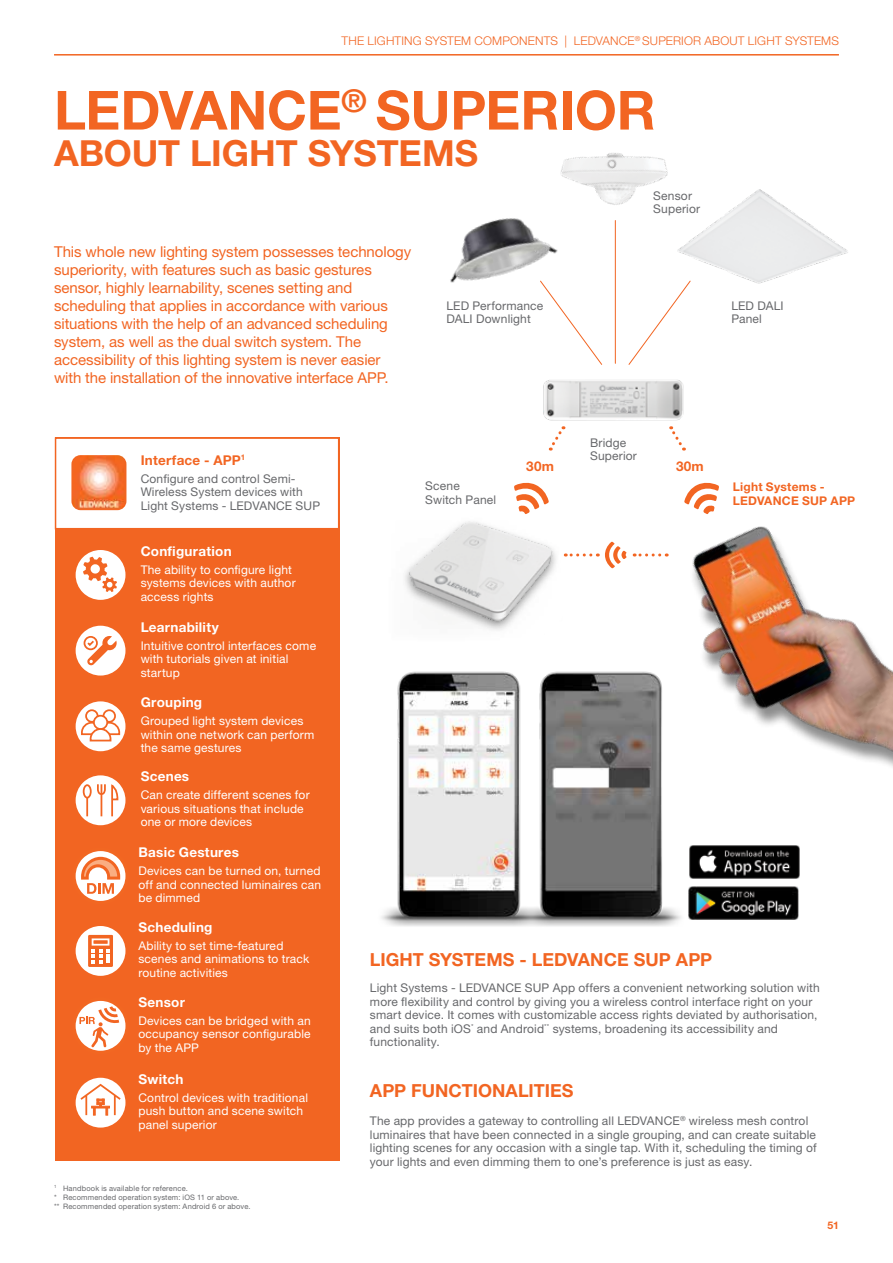
<style>
.page{position:relative;width:893px;height:1263px;background:#fff}
.page>*{position:absolute;margin:0;border:0;box-sizing:border-box;transform-origin:0 0}
._01_Headline_Basic_2{font:700 54px "Helvetica Neue LT Std";letter-spacing:-.005em;color:#f26522}
._01_Headline_Basic_2-2{font:700 36px "Helvetica Neue LT Std";letter-spacing:-.005em;color:#f26522}
._01_Headline_Basic_2-3{font:700 18px "Helvetica Neue LT Std";color:#f26522}
._03_Intro_10_ENG{font:15px/18px "Helvetica Neue LT Std";letter-spacing:-.005em;color:#f26522}
._01_Headline_Basic_2-4{font:700 13.5px "Helvetica Neue LT Std";letter-spacing:.02em;color:#fff}
._01_Headline_Basic_2-5{font:700 13.5px "Helvetica Neue LT Std";letter-spacing:.015em;color:#f26522}
._03_Intro_10_ENG-2{font:700 13.5px "Helvetica Neue LT Std";letter-spacing:.025em;color:#f26522}
._01_Headline_Basic_2-6{font:12px/13.5px "Helvetica Neue LT Std";letter-spacing:.015em;color:#67686b}
._01_Headline_Basic_2-7{font:12px/13.5px "Helvetica Neue LT Std";letter-spacing:.015em;color:#fff}
._03_Intro_10_ENG-3{font:12px/13.5px "Helvetica Neue LT Std";letter-spacing:.015em;color:#67686b}
._01_Headline_Basic_2-8{font:300 12px "Helvetica Neue LT Std";letter-spacing:.015em;color:#f26522}
._03_Intro_10_ENG-4{font:700 12px "Helvetica Neue LT Std";letter-spacing:.02em;color:#f26522}
.t1{font:700 10.5px "Helvetica Neue LT Std";color:#f26522}
._06_Margin_7_ENG{font:7.5px "Helvetica Neue LT Std";letter-spacing:.025em;color:#67686b}
</style>
<div class="page">
<img style="left:543px;top:355px;width:143px;height:95px">
<div style="left:55px;top:437px;width:284px;height:724px;background:#f26522"></div>
<div style="left:55px;top:437px;width:284px;height:92px;background:#fff;border:2px solid #f26522"></div>
<img style="left:339px;top:651px;width:363px;height:367px">
<svg style="left:75px;top:851px;width:51px;height:50px"></svg>
<hr style="left:54px;top:54px;width:785px;height:2px;background:#f26522">
<svg style="left:75px;top:1077px;width:51px;height:51px"></svg>
<svg style="left:75px;top:926px;width:51px;height:50px"></svg>
<svg style="left:75px;top:701px;width:51px;height:51px"></svg>
<svg style="left:75px;top:625px;width:51px;height:51px"></svg>
<svg style="left:75px;top:550px;width:51px;height:50px"></svg>
<svg style="left:75px;top:775px;width:51px;height:51px"></svg>
<svg style="left:75px;top:1000px;width:51px;height:51px"></svg>
<img style="left:71px;top:455px;width:55px;height:55px">
<img style="left:690px;top:845px;width:109px;height:33px">
<img style="left:689px;top:887px;width:109px;height:32px">
<img style="left:561px;top:153px;width:107px;height:52px">
<img style="left:677px;top:189px;width:171px;height:95px">
<img style="left:450px;top:218px;width:108px;height:65px">
<img style="left:404px;top:521px;width:161px;height:109px">
<svg style="left:684px;top:482px;width:35px;height:32px"></svg>
<svg style="left:514px;top:482px;width:35px;height:32px"></svg>
<svg style="left:549px;top:426px;width:16px;height:25px"></svg>
<svg style="left:668px;top:426px;width:16px;height:25px"></svg>
<svg style="left:605px;top:542px;width:22px;height:26px"></svg>
<svg style="left:634px;top:553px;width:26px;height:3px"></svg>
<svg style="left:565px;top:553px;width:26px;height:3px"></svg>
<hr style="left:615px;top:220px;width:1px;height:143px;background:#f26522">
<svg style="left:539px;top:280px;width:64px;height:86px"></svg>
<svg style="left:628px;top:280px;width:63px;height:86px"></svg>
<img style="left:679px;top:526px;width:214px;height:264px">
<p class="_01_Headline_Basic_2-8" style="left:342px;top:33px;width:499px">THE LIGHTING SYSTEM COMPONENTS | LEDVANCE<sup>®</sup> SUPERIOR ABOUT LIGHT SYSTEMS</p>
<p class="_01_Headline_Basic_2" style="left:54px;top:77px;width:603px">LEDVANCE<sup>®</sup> SUPERIOR</p>
<p class="_01_Headline_Basic_2-2" style="left:54px;top:130px;width:426px">ABOUT LIGHT SYSTEMS</p>
<p class="_03_Intro_10_ENG" style="left:54px;top:242px;width:359px">This whole new lighting system possesses technology superiority, with features such as basic gestures sensor, highly learnability, scenes setting and scheduling that applies in accordance with various situations with the help of an advanced scheduling system, as well as the dual switch system. The accessibility of this lighting system is never easier</p>
<p class="_03_Intro_10_ENG" style="left:54px;top:368px;width:336px">with the installation of the innovative interface APP.</p>
<p class="_03_Intro_10_ENG-3" style="left:446px;top:298px;width:98px">LED Performance</p>
<p class="_03_Intro_10_ENG-3" style="left:446px;top:312px;width:86px">DALI Downlight</p>
<p class="_03_Intro_10_ENG-3" style="left:653px;top:189px;width:48px">Sensor<br>Superior</p>
<p class="_01_Headline_Basic_2-5" style="left:141px;top:452px;width:106px">Interface - APP<sup>1</sup></p>
<p class="_01_Headline_Basic_2-6" style="left:141px;top:471px;width:181px">Configure and control Semi-<br>Wireless System devices with<br>Light Systems - LEDVANCE SUP</p>
<p class="_01_Headline_Basic_2-4" style="left:141px;top:543px;width:93px">Configuration</p>
<p class="_01_Headline_Basic_2-7" style="left:141px;top:563px;width:157px">The ability to configure light systems devices with author access rights</p>
<p class="_01_Headline_Basic_2-4" style="left:141px;top:619px;width:80px">Learnability</p>
<p class="_01_Headline_Basic_2-7" style="left:141px;top:638px;width:177px">Intuitive control interfaces come with tutorials given at initial startup</p>
<p class="_01_Headline_Basic_2-4" style="left:141px;top:694px;width:63px">Grouping</p>
<p class="_01_Headline_Basic_2-7" style="left:141px;top:714px;width:175px">Grouped light system devices within one network can perform the same gestures</p>
<p class="_01_Headline_Basic_2-4" style="left:141px;top:768px;width:50px">Scenes</p>
<p class="_01_Headline_Basic_2-7" style="left:141px;top:788px;width:170px">Can create different scenes for various situations that include one or more devices</p>
<p class="_03_Intro_10_ENG-3" style="left:425px;top:479px;width:36px">Scene</p>
<p class="_03_Intro_10_ENG-3" style="left:425px;top:492px;width:72px">Switch Panel</p>
<p class="_03_Intro_10_ENG-3" style="left:590px;top:436px;width:48px">Bridge<br>Superior</p>
<p class="_03_Intro_10_ENG-2" style="left:526px;top:457px;width:29px">30m</p>
<p class="_03_Intro_10_ENG-2" style="left:676px;top:457px;width:29px">30m</p>
<p class="_03_Intro_10_ENG-3" style="left:731px;top:298px;width:54px">LED DALI<br>Panel</p>
<p class="_03_Intro_10_ENG-4" style="left:733px;top:480px;width:93px">Light Systems -</p>
<p class="_03_Intro_10_ENG-4" style="left:733px;top:493px;width:124px">LEDVANCE SUP APP</p>
<p class="_01_Headline_Basic_2-4" style="left:138px;top:844px;width:102px">Basic Gestures</p>
<p class="_01_Headline_Basic_2-7" style="left:138px;top:864px;width:184px;text-align:justify">Devices can be turned on, turned off and connected luminaires can be dimmed</p>
<p class="_01_Headline_Basic_2-4" style="left:138px;top:919px;width:76px">Scheduling</p>
<p class="_01_Headline_Basic_2-7" style="left:138px;top:939px;width:172px">Ability to set time-featured scenes and animations to track routine activities</p>
<p class="_01_Headline_Basic_2-4" style="left:138px;top:994px;width:48px">Sensor</p>
<p class="_01_Headline_Basic_2-7" style="left:138px;top:1013px;width:174px;text-align:justify">Devices can be bridged with an occupancy sensor configurable by the APP</p>
<p class="_01_Headline_Basic_2-4" style="left:138px;top:1071px;width:46px">Switch</p>
<p class="_01_Headline_Basic_2-7" style="left:138px;top:1090px;width:171px">Control devices with traditional push button and scene switch</p>
<p class="_01_Headline_Basic_2-7" style="left:138px;top:1117px;width:80px">panel superior</p>
<p class="_06_Margin_7_ENG" style="left:54px;top:1184px;width:135px"><sup>1</sup> Handbook is available for reference.</p>
<p class="_06_Margin_7_ENG" style="left:54px;top:1193px;width:187px">* Recommended operation system: iOS 11 or above.</p>
<p class="_06_Margin_7_ENG" style="left:54px;top:1202px;width:198px">** Recommended operation system: Android 6 or above.</p>
<p class="_01_Headline_Basic_2-3" style="left:370px;top:949px;width:344px">LIGHT SYSTEMS - LEDVANCE SUP APP</p>
<p class="_01_Headline_Basic_2-6" style="left:370px;top:981px;width:451px">Light Systems - LEDVANCE SUP App offers a convenient networking solution with more flexibility and control by giving you a wireless control interface right on your smart device. It comes with customizable access rights deviated by authorisation, and suits both iOS<sup>*</sup> and Android<sup>**</sup> systems, broadening its accessibility and functionality.</p>
<p class="_01_Headline_Basic_2-3" style="left:370px;top:1080px;width:205px">APP FUNCTIONALITIES</p>
<p class="_01_Headline_Basic_2-6" style="left:370px;top:1114px;width:448px">The app provides a gateway to controlling all LEDVANCE<sup>®</sup> wireless mesh control luminaires that have been connected in a single grouping, and can create suitable lighting scenes for any occasion with a single tap. With it, scheduling the timing of your lights and even dimming them to one’s preference is just as easy.</p>
<p class="t1" style="left:827px;top:1219px;width:13px">51</p>
</div>
